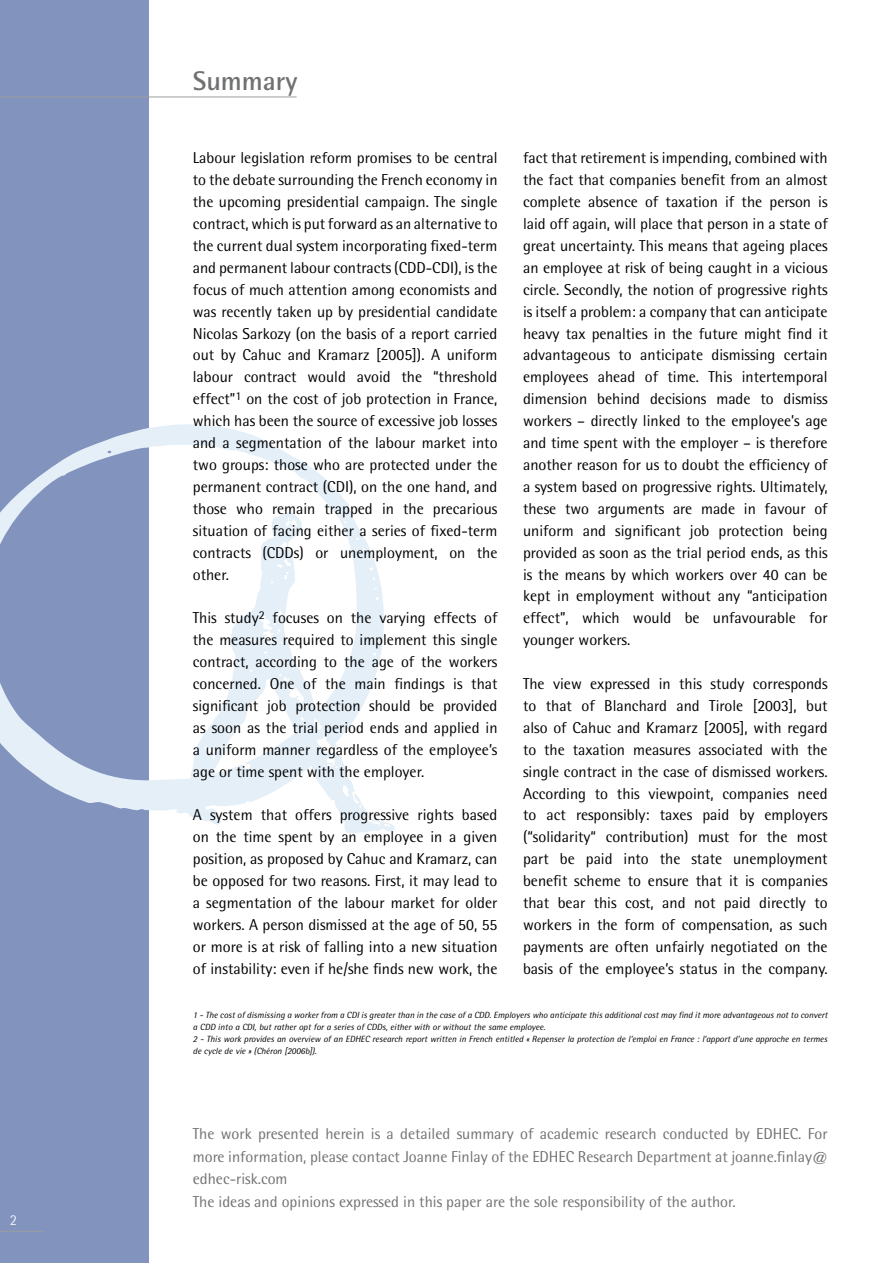
<style>
.page{position:relative;width:893px;height:1263px;background:#fff}
.page>*{position:absolute;margin:0;border:0;box-sizing:border-box;transform-origin:0 0}
.t1{font:700 27px "Rotis Semi Sans";color:#707173}
.t2{font:15.75px/21.9px "Rotis Semi Sans";color:#000;text-align:justify}
.t3{font:15.75px/22.5px "Rotis Semi Sans";color:#707173}
.t4{font:italic 9px/12px "Rotis Semi Sans";color:#000}
</style>
<div class="page">
<div style="left:0;top:0;width:148px;height:1263px;background:#8293be"></div>
<svg style="left:0;top:424px;width:350px;height:387px"></svg>
<svg style="left:176px;top:511px;width:219px;height:323px"></svg>
<hr style="left:0;top:1231px;width:43px;height:1px;background:#9c9d9f">
<hr style="left:0;top:97px;width:297px;height:1px;background:#9c9d9f">
<h1 class="t1" style="left:193px;top:65px;width:106px">Summary</h1>
<p class="t2" style="left:193px;top:147px;width:306px">Labour legislation reform promises to be central to the debate surrounding the French economy in the upcoming presidential campaign. The single contract, which is put forward as an alternative to the current dual system incorporating fixed-term and permanent labour contracts (CDD-CDI), is the focus of much attention among economists and was recently taken up by presidential candidate Nicolas Sarkozy (on the basis of a report carried out by Cahuc and Kramarz [2005]). A uniform labour contract would avoid the “threshold effect”<sup>1</sup> on the cost of job protection in France, which has been the source of excessive job losses and a segmentation of the labour market into two groups: those who are protected under the permanent contract (CDI), on the one hand, and those who remain trapped in the precarious situation of facing either a series of fixed-term contracts (CDDs) or unemployment, on the other.</p>
<p class="t2" style="left:193px;top:607px;width:306px">This study<sup>2</sup> focuses on the varying effects of the measures required to implement this single contract, according to the age of the workers concerned. One of the main findings is that significant job protection should be provided as soon as the trial period ends and applied in a uniform manner regardless of the employee’s age or time spent with the employer.</p>
<p class="t2" style="left:193px;top:804px;width:306px">A system that offers progressive rights based on the time spent by an employee in a given position, as proposed by Cahuc and Kramarz, can be opposed for two reasons. First, it may lead to a segmentation of the labour market for older workers. A person dismissed at the age of 50, 55 or more is at risk of falling into a new situation of instability: even if he/she finds new work, the</p>
<p class="t2" style="left:523px;top:147px;width:306px">fact that retirement is impending, combined with the fact that companies benefit from an almost complete absence of taxation if the person is laid off again, will place that person in a state of great uncertainty. This means that ageing places an employee at risk of being caught in a vicious circle. Secondly, the notion of progressive rights is itself a problem: a company that can anticipate heavy tax penalties in the future might find it advantageous to anticipate dismissing certain employees ahead of time. This intertemporal dimension behind decisions made to dismiss workers – directly linked to the employee’s age and time spent with the employer – is therefore another reason for us to doubt the efficiency of a system based on progressive rights. Ultimately, these two arguments are made in favour of uniform and significant job protection being provided as soon as the trial period ends, as this is the means by which workers over 40 can be kept in employment without any “anticipation effect”, which would be unfavourable for younger workers.</p>
<p class="t2" style="left:523px;top:673px;width:306px">The view expressed in this study corresponds to that of Blanchard and Tirole [2003], but also of Cahuc and Kramarz [2005], with regard to the taxation measures associated with the single contract in the case of dismissed workers.<br>According to this viewpoint, companies need to act responsibly: taxes paid by employers (“solidarity“ contribution) must for the most part be paid into the state unemployment benefit scheme to ensure that it is companies that bear this cost, and not paid directly to workers in the form of compensation, as such payments are often unfairly negotiated on the basis of the employee’s status in the company.</p>
<p class="t4" style="left:193px;top:1008px;width:636px">1 - The cost of dismissing a worker from a CDI is greater than in the case of a CDD. Employers who anticipate this additional cost may find it more advantageous not to convert a CDD into a CDI, but rather opt for a series of CDDs, either with or without the same employee.<br>2 - This work provides an overview of an EDHEC research report written in French entitled « Repenser la protection de l’emploi en France : l’apport d’une approche en termes de cycle de vie » (Chéron [2006b]).</p>
<p class="t3" style="left:193px;top:1122px;width:636px">The work presented herein is a detailed summary of academic research conducted by EDHEC. For more information, please contact Joanne Finlay of the EDHEC Research Department at joanne.finlay@ edhec-risk.com<br>The ideas and opinions expressed in this paper are the sole responsibility of the author.</p>
</div>
